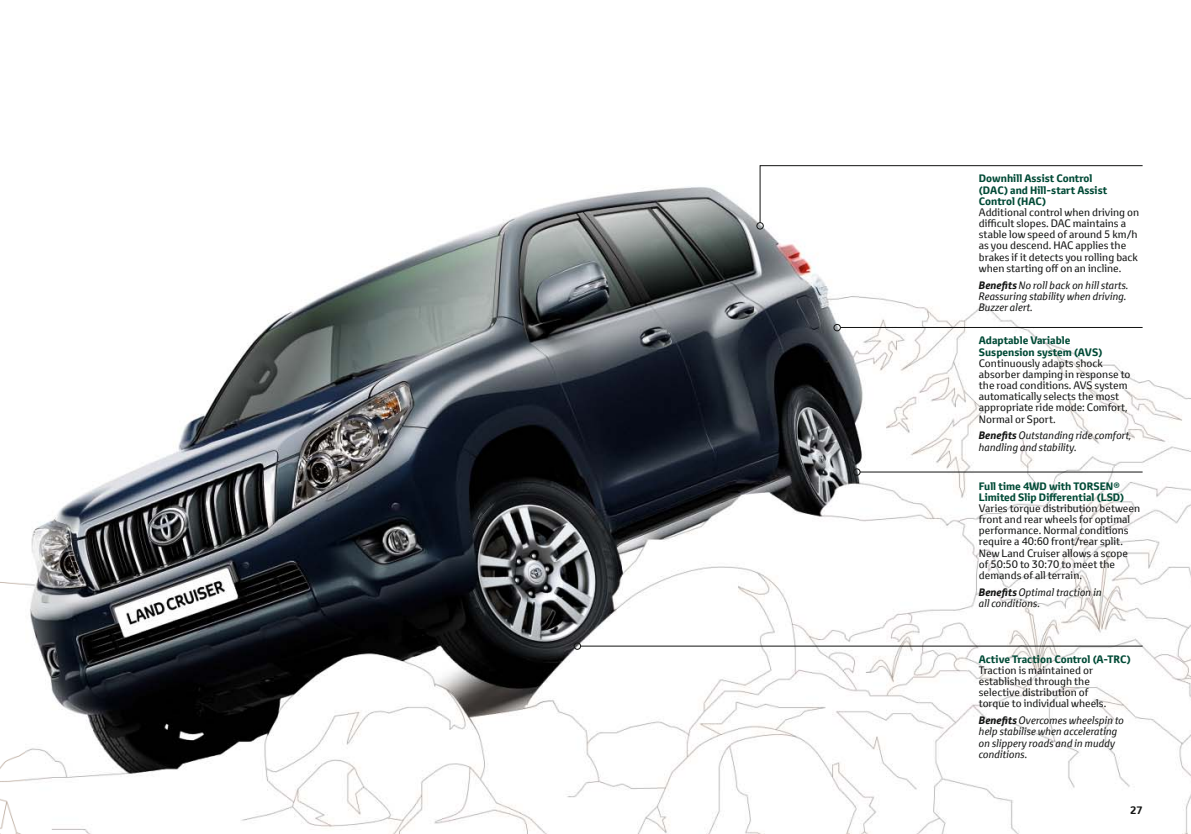
<style>
.page{position:relative;width:1191px;height:834px;background:#fff}
.page>*{position:absolute;margin:0;border:0;box-sizing:border-box;transform-origin:0 0}
.t1{font:10.5px/11.2px "Toyota Text";color:#131413}
.t2{font:italic 10.5px/11.2px "Toyota Text";color:#131413}
.t3{font:700 10.5px/11.2px "Toyota Text";color:#004a36}
.t4{font:700 10.5px "Toyota Text";color:#131413}
.s1{font-weight:700}
</style>
<div class="page">
<img style="left:25px;top:186px;width:1166px;height:647px">
<img style="left:0;top:582px;width:25px;height:251px">
<hr style="left:840px;top:327px;width:302px;height:1px;background:#131413">
<div style="left:833px;top:324px;width:7px;height:7px;border:1px solid #131413;border-radius:50%"></div>
<hr style="left:580px;top:645px;width:562px;height:1px;background:#131413">
<div style="left:574px;top:642px;width:7px;height:7px;border:1px solid #131413;border-radius:50%"></div>
<div style="left:853px;top:468px;width:7px;height:7px;border:1px solid #131413;border-radius:50%"></div>
<hr style="left:860px;top:471px;width:282px;height:1px;background:#131413">
<svg style="left:759px;top:165px;width:384px;height:58px"></svg>
<div style="left:756px;top:222px;width:7px;height:7px;border:1px solid #131413;border-radius:50%"></div>
<p class="t3" style="left:979px;top:173px;width:130px">Downhill Assist Control (DAC) and Hill-start Assist<br>Control (HAC)</p>
<p class="t1" style="left:979px;top:206px;width:162px">Additional control when driving on difficult slopes. DAC maintains a stable low speed of around 5 km/h as you descend. HAC applies the brakes if it detects you rolling back when starting off on an incline.</p>
<p class="t2" style="left:979px;top:279px;width:151px"><span class="s1">Benefits</span> No roll back on hill starts.<br>Reassuring stability when driving.<br>Buzzer alert.</p>
<p class="t3" style="left:978px;top:335px;width:125px">Adaptable Variable<br>Suspension system (AVS)</p>
<p class="t1" style="left:978px;top:357px;width:153px">Continuously adapts shock absorber damping in response to the road conditions. AVS system automatically selects the most appropriate ride mode: Comfort,<br>Normal or Sport.</p>
<p class="t2" style="left:978px;top:429px;width:154px"><span class="s1">Benefits</span> Outstanding ride comfort, handling and stability.</p>
<p class="t3" style="left:979px;top:480px;width:147px">Full time 4WD with TORSEN®<br>Limited Slip Differential (LSD)</p>
<p class="t1" style="left:979px;top:502px;width:163px">Varies torque distribution between front and rear wheels for optimal performance. Normal conditions require a 40:60 front/rear split.<br>New Land Cruiser allows a scope of 50:50 to 30:70 to meet the demands of all terrain.</p>
<p class="t2" style="left:979px;top:586px;width:124px"><span class="s1">Benefits</span> Optimal traction in all conditions.</p>
<p class="t3" style="left:979px;top:653px;width:153px">Active Traction Control (A-TRC)</p>
<p class="t1" style="left:979px;top:664px;width:129px">Traction is maintained or established through the selective distribution of torque to individual wheels.</p>
<p class="t2" style="left:979px;top:714px;width:147px"><span class="s1">Benefits</span> Overcomes wheelspin to help stabilise when accelerating on slippery roads and in muddy conditions.</p>
<p class="t4" style="left:1130px;top:802px;width:14px">27</p>
</div>
